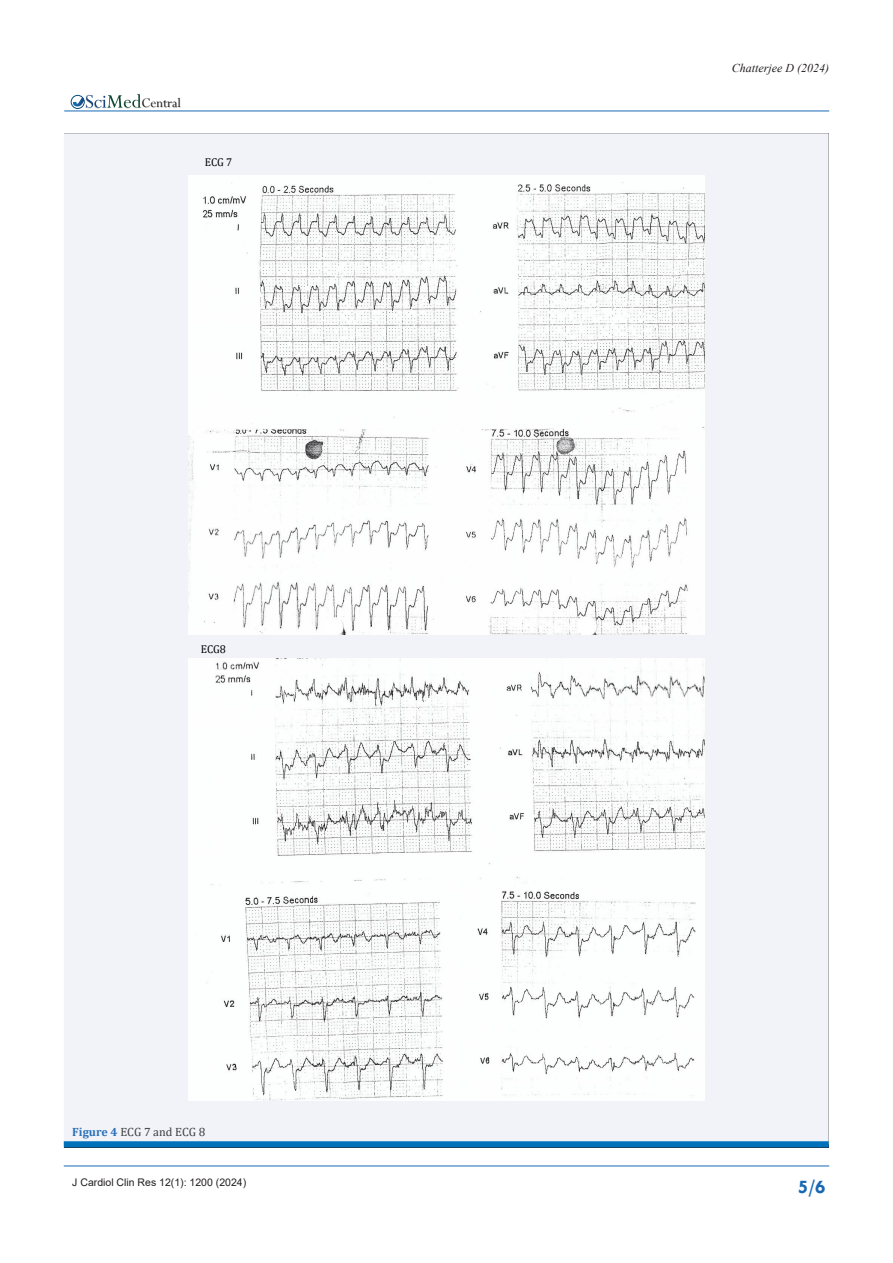
<style>
.page{position:relative;width:893px;height:1263px;background:#fff}
.page>*{position:absolute;margin:0;border:0;box-sizing:border-box;transform-origin:0 0}
.t1{font:700 19.5px "Tw Cen";color:#1768b4}
.t2{font:14.55px "Perpetua";color:#211e1e}
.t3{font:12px "Cambria";color:#3e3e3f}
.t4{font:italic 12px "Times New Roman";color:#231f20}
.t5{font:11.4px "Cambria";color:#000}
.t6{font:10.5px "Arial";color:#231f20}
.s1{font-weight:700;color:#2a71b8}
</style>
<div class="page">
<hr style="left:64px;top:1166px;width:765px;height:1px;background:#1768b4">
<hr style="left:64px;top:111px;width:765px;height:1px;background:#1768b4">
<img style="left:86px;top:98px;width:95px;height:13px">
<div style="left:71px;top:95px;width:14px;height:14px;border:1px solid #074d7c;border-radius:50%"></div>
<svg style="left:73px;top:94px;width:68px;height:14px"></svg>
<div style="left:64px;top:133px;width:765px;height:1008px;background:#f1f3f9"></div>
<div style="left:64px;top:1141px;width:765px;height:6px;background:#0072bc"></div>
<img style="left:188px;top:175px;width:516px;height:460px">
<img style="left:188px;top:659px;width:516px;height:441px">
<h2 class="t2" style="left:142px;top:94px;width:41px">Central</h2>
<p class="t5" style="left:205px;top:156px;width:29px">ECG 7</p>
<p class="t5" style="left:201px;top:642px;width:27px">ECG8</p>
<p class="t3" style="left:72px;top:1125px;width:135px"><span class="s1">Figure 4</span> ECG 7 and ECG 8</p>
<p class="t4" style="left:732px;top:59px;width:99px">Chatterjee D (2024)</p>
<p class="t6" style="left:72px;top:1175px;width:175px">J Cardiol Clin Res 12(1): 1200 (2024)</p>
<h1 class="t1" style="left:798px;top:1175px;width:29px">5/6</h1>
</div>
